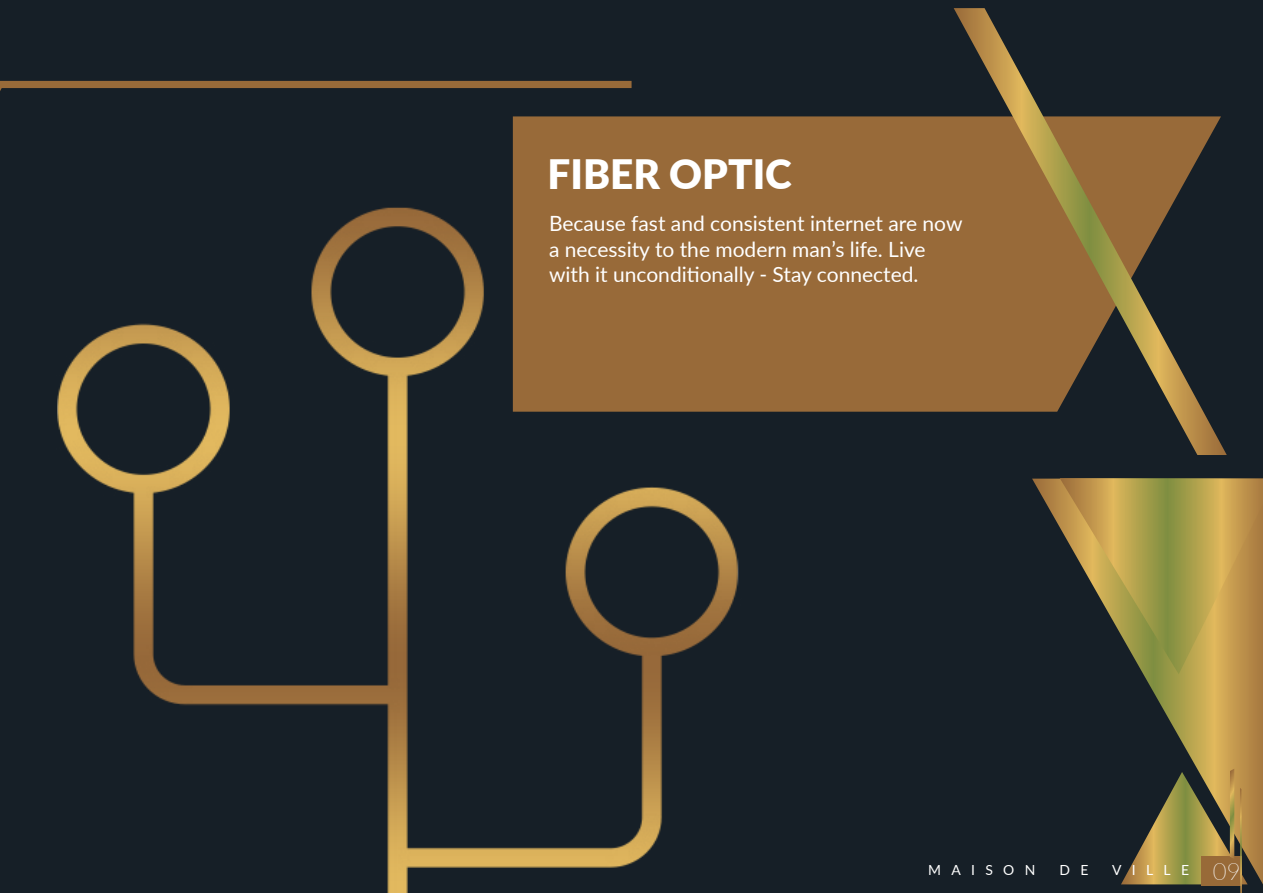
<style>
.page{position:relative;width:1263px;height:893px;background:#161f27}
.page>*{position:absolute;margin:0;border:0;box-sizing:border-box;transform-origin:0 0}
.t1{font:900 40.5px "Lato";color:#fff}
.t2{font:21px/25.5px "Lato";color:#fff}
.t3{font:13.95px "Lato";letter-spacing:.74em;color:#fff}
.s1{font-weight:100;font-size:24px}
</style>
<div class="page">
<img style="left:62px;top:440px;width:677px;height:453px">
<div style="left:632px;top:116px;width:322px;height:296px;background:#986a39"></div>
<svg style="left:954px;top:8px;width:273px;height:447px"></svg>
<svg style="left:1032px;top:479px;width:231px;height:405px"></svg>
<svg style="left:1060px;top:478px;width:203px;height:196px"></svg>
<svg style="left:1121px;top:769px;width:126px;height:124px"></svg>
<svg style="left:0;top:81px;width:632px;height:359px"></svg>
<h1 class="t1" style="left:547px;top:144px;width:246px">FIBER OPTIC</h1>
<p class="t2" style="left:549px;top:210px;width:415px">Because fast and consistent internet are now a necessity to the modern man’s life. Live with it unconditionally - Stay connected.</p>
<p class="t3" style="left:928px;top:860px;width:109px">MAISON</p>
<p class="t3" style="left:1059px;top:860px;width:30px">D E</p>
<p class="t3" style="left:1112px;top:860px;width:130px">VILLE <span class="s1">09</span></p>
</div>
